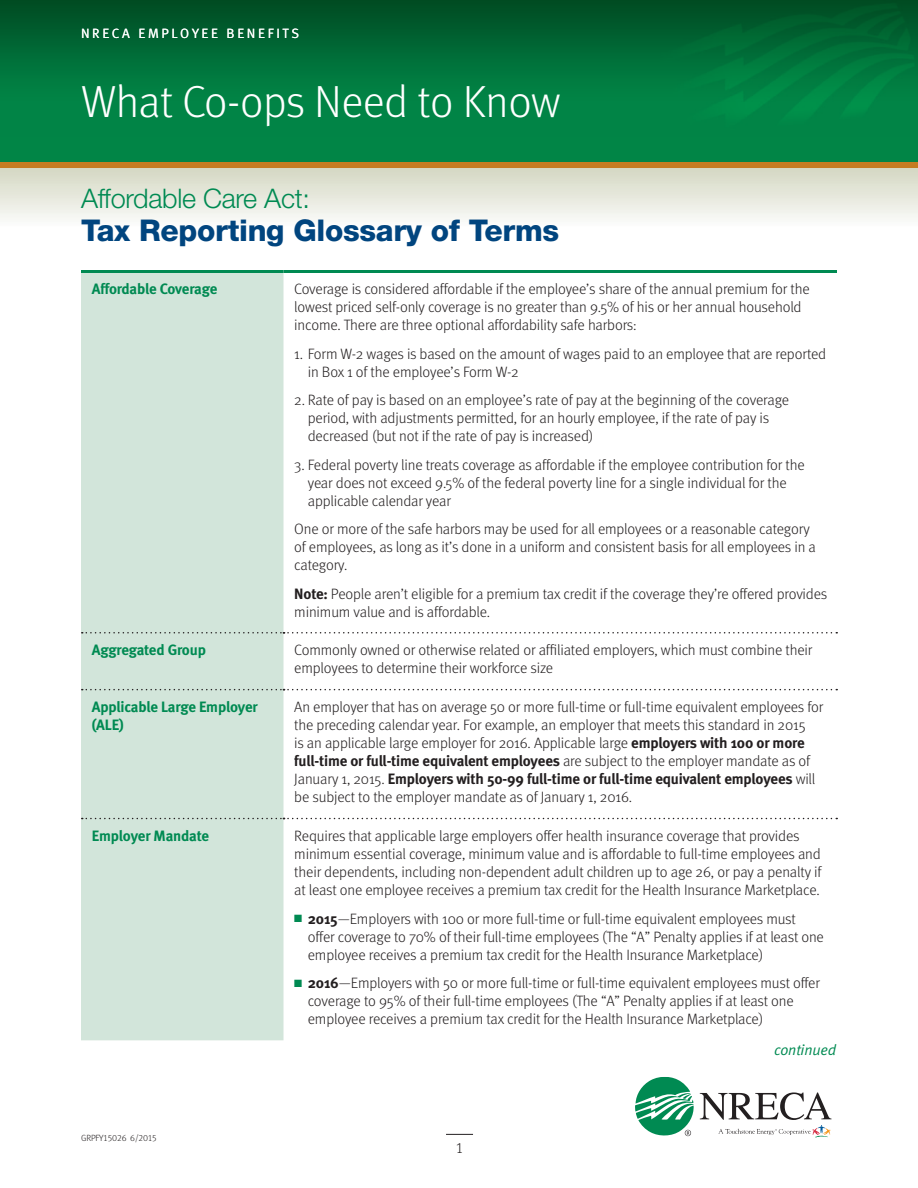
<style>
.page{position:relative;width:918px;height:1188px;background:#fff}
.page>*{position:absolute;margin:0;border:0;box-sizing:border-box;transform-origin:0 0}
.Head__What_co-ops{font:300 45px "Meta";letter-spacing:-.01em;color:#fff}
.Head_first_line{font:800 30px "Helvetica Neue LT Std";letter-spacing:-.01em;color:#01457f}
.Head_first_line-2{font:300 27px "Helvetica Neue LT Std";letter-spacing:-.01em;color:#008a52}
.chart_text{font:300 15px/18px "Meta";letter-spacing:-.01em;color:#231f20}
.chart_text_bulleted{font:300 15px/18px "Meta";letter-spacing:-.01em;color:#231f20}
.chart_bold_heading{font:700 15px/18px "Meta";letter-spacing:-.01em;color:#008a52}
.t1{font:italic 15px "Meta Normal";letter-spacing:-.01em;color:#008a52}
.t2{font:15px "Meta Light LF";color:#231f20}
.t3{font:13.5px "Meta Normal";letter-spacing:.2em;color:#fff}
.Pub_Code{font:9px "Meta Light LF";letter-spacing:-.01em;color:#231f20}
.s1{font-weight:700}
.s2{color:#008a52}
</style>
<div class="page">
<img style="left:0;top:167px;width:918px;height:52px">
<img style="left:0;top:0;width:918px;height:162px">
<svg style="left:446px;top:1134px;width:27px;height:1px"></svg>
<div style="left:81px;top:273px;width:203px;height:767px;background:#d2e5da"></div>
<svg style="left:82px;top:689px;width:755px;height:1px"></svg>
<hr style="left:81px;top:270px;width:203px;height:3px;background:#008a52">
<hr style="left:284px;top:270px;width:553px;height:3px;background:#008a52">
<svg style="left:82px;top:632px;width:755px;height:2px"></svg>
<svg style="left:82px;top:818px;width:755px;height:1px"></svg>
<svg style="left:700px;top:1092px;width:131px;height:46px"></svg>
<svg style="left:635px;top:1077px;width:59px;height:60px"></svg>
<div style="left:0;top:162px;width:918px;height:5px;background:#c57c22"></div>
<p class="t3" style="left:81px;top:25px;width:220px">NRECA EMPLOYEE BENEFITS</p>
<p class="Head__What_co-ops" style="left:81px;top:75px;width:481px">What Co-ops Need to Know</p>
<p class="Head_first_line-2" style="left:81px;top:182px;width:231px">Affordable Care Act:</p>
<p class="Head_first_line" style="left:81px;top:213px;width:480px">Tax Reporting Glossary of Terms</p>
<p class="chart_bold_heading" style="left:92px;top:280px;width:127px">Affordable Coverage</p>
<p class="chart_text" style="left:294px;top:280px;width:517px">Coverage is considered affordable if the employee’s share of the annual premium for the lowest priced self-only coverage is no greater than 9.5% of his or her annual household income. There are three optional affordability safe harbors:</p>
<p class="chart_text_bulleted" style="left:308px;top:344px;width:520px;text-indent:-14px">1. Form W-2 wages is based on the amount of wages paid to an employee that are reported in Box 1 of the employee’s Form W-2</p>
<p class="chart_text_bulleted" style="left:308px;top:391px;width:483px;text-indent:-14px">2. Rate of pay is based on an employee’s rate of pay at the beginning of the coverage period, with adjustments permitted, for an hourly employee, if the rate of pay is decreased (but not if the rate of pay is increased)</p>
<p class="chart_text_bulleted" style="left:308px;top:455px;width:499px;text-indent:-14px">3. Federal poverty line treats coverage as affordable if the employee contribution for the year does not exceed 9.5% of the federal poverty line for a single individual for the applicable calendar year</p>
<p class="chart_text" style="left:294px;top:520px;width:523px">One or more of the safe harbors may be used for all employees or a reasonable category of employees, as long as it’s done in a uniform and consistent basis for all employees in a category.</p>
<p class="chart_text" style="left:294px;top:584px;width:535px"><span class="s1">Note:</span> People aren’t eligible for a premium tax credit if the coverage they’re offered provides minimum value and is affordable.</p>
<p class="chart_bold_heading" style="left:92px;top:641px;width:116px">Aggregated Group</p>
<p class="chart_text" style="left:294px;top:641px;width:520px">Commonly owned or otherwise related or affiliated employers, which must combine their employees to determine their workforce size</p>
<p class="chart_bold_heading" style="left:92px;top:698px;width:168px">Applicable Large Employer (ALE)</p>
<p class="chart_text" style="left:294px;top:698px;width:531px">An employer that has on average 50 or more full-time or full-time equivalent employees for the preceding calendar year. For example, an employer that meets this standard in 2015<br>is an applicable large employer for 2016. Applicable large <span class="s1">employers with 100 or more full-time or full-time equivalent employees</span> are subject to the employer mandate as of January 1, 2015. <span class="s1">Employers with 50-99 full-time or full-time equivalent employees</span> will be subject to the employer mandate as of January 1, 2016.</p>
<p class="chart_bold_heading" style="left:92px;top:827px;width:119px">Employer Mandate</p>
<p class="chart_text" style="left:294px;top:827px;width:529px">Requires that applicable large employers offer health insurance coverage that provides minimum essential coverage, minimum value and is affordable to full-time employees and their dependents, including non-dependent adult children up to age 26, or pay a penalty if at least one employee receives a premium tax credit for the Health Insurance Marketplace.</p>
<p class="chart_text_bulleted" style="left:308px;top:909px;width:518px;text-indent:-14px"><span class="s2">■</span> <span class="s1">2015</span>—Employers with 100 or more full-time or full-time equivalent employees must offer coverage to 70% of their full-time employees (The “A” Penalty applies if at least one employee receives a premium tax credit for the Health Insurance Marketplace)</p>
<p class="chart_text_bulleted" style="left:308px;top:974px;width:514px;text-indent:-14px"><span class="s2">■</span> <span class="s1">2016</span>—Employers with 50 or more full-time or full-time equivalent employees must offer coverage to 95% of their full-time employees (The “A” Penalty applies if at least one employee receives a premium tax credit for the Health Insurance Marketplace)</p>
<p class="t1" style="left:774px;top:1041px;width:64px">continued</p>
<p class="Pub_Code" style="left:81px;top:1133px;width:77px">GRPFY15026 6/2015</p>
<p class="t2" style="left:456px;top:1139px;width:9px">1</p>
</div>
